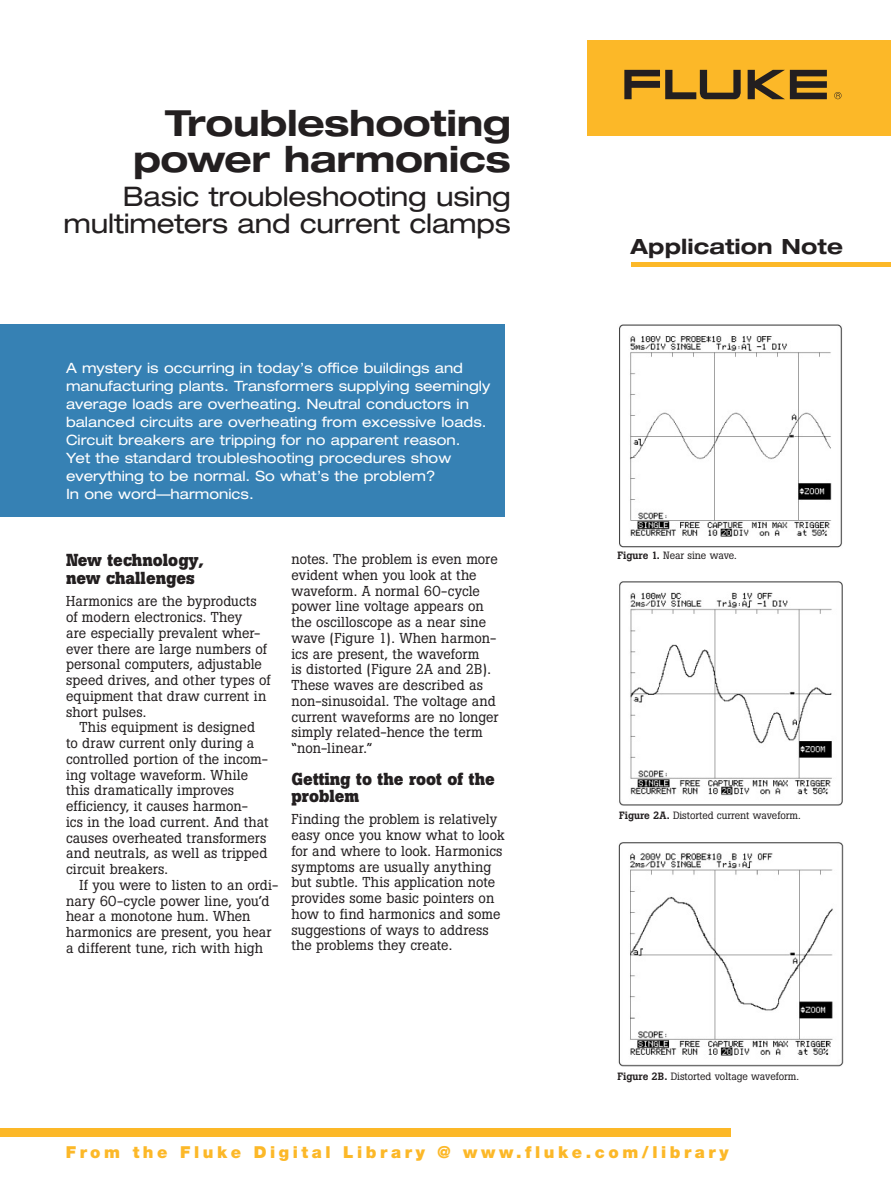
<style>
.page{position:relative;width:891px;height:1188px;background:#fff}
.page>*{position:absolute;margin:0;border:0;box-sizing:border-box;transform-origin:0 0}
.t1{font:700 expanded 36px/36px "Helvetica Neue";letter-spacing:-.01em;color:#231f20;text-align:right}
.t2{font:expanded 27px/27px "Helvetica Neue";letter-spacing:-.01em;color:#231f20;text-align:right}
.t3{font:700 expanded 21px "Helvetica Neue";letter-spacing:.005em;color:#231f20}
.t4{font:700 17.25px/17.2px "Boton";color:#231f20}
.t5{font:900 16.5px "Helvetica Neue";letter-spacing:.215em;color:#fcb828}
.t6{font:14.25px/15.8px "Boton";color:#231f20}
.t7{font:expanded 14.25px/18px "Helvetica Neue";color:#fff}
.t8{font:10.5px "Boton";letter-spacing:-.005em;color:#231f20}
.s1{font-weight:500}
</style>
<div class="page">
<div style="left:0;top:324px;width:505px;height:193px;background:#3681b4"></div>
<img style="left:619px;top:324px;width:223px;height:224px">
<img style="left:619px;top:581px;width:224px;height:225px">
<img style="left:618px;top:842px;width:225px;height:225px">
<div style="left:0;top:1128px;width:730px;height:8px;background:#fcb828"></div>
<hr style="left:631px;top:263px;width:260px;height:4px;background:#fcb828">
<div style="left:587px;top:40px;width:304px;height:96px;background:#fcb828"></div>
<svg style="left:748px;top:70px;width:79px;height:29px"></svg>
<svg style="left:624px;top:70px;width:117px;height:29px"></svg>
<svg style="left:834px;top:92px;width:8px;height:7px"></svg>
<h1 class="t1" style="left:133px;top:104px;width:379px">Troubleshooting power harmonics</h1>
<h2 class="t2" style="left:64px;top:183px;width:449px">Basic troubleshooting using multimeters and current clamps</h2>
<p class="t7" style="left:66px;top:359px;width:426px">A mystery is occurring in today’s office buildings and manufacturing plants. Transformers supplying seemingly average loads are overheating. Neutral conductors in balanced circuits are overheating from excessive loads.<br>Circuit breakers are tripping for no apparent reason.<br>Yet the standard troubleshooting procedures show everything to be normal. So what’s the problem?<br>In one word—harmonics.</p>
<p class="t4" style="left:66px;top:552px;width:139px">New technology, new challenges</p>
<p class="t6" style="left:66px;top:593px;width:206px">Harmonics are the byproducts of modern electronics. They<br>are especially prevalent wher&shy;ever there are large numbers of personal computers, adjustable speed drives, and other types of equipment that draw current in short pulses.</p>
<p class="t6" style="left:66px;top:719px;width:204px;text-indent:13px">This equipment is designed to draw current only during a controlled portion of the incom&shy;ing voltage waveform. While this dramatically improves efficiency, it causes harmon-<br>ics in the load current. And that causes overheated transformers and neutrals, as well as tripped circuit breakers.</p>
<p class="t6" style="left:66px;top:877px;width:214px;text-indent:14px">If you were to listen to an ordi&shy;nary 60-cycle power line, you’d hear a monotone hum. When harmonics are present, you hear a different tune, rich with high</p>
<p class="t6" style="left:291px;top:551px;width:209px">notes. The problem is even more evident when you look at the waveform. A normal 60-cycle power line voltage appears on the oscilloscope as a near sine wave (Figure 1). When harmon&shy;ics are present, the waveform<br>is distorted (Figure 2A and 2B).<br>These waves are described as non-sinusoidal. The voltage and current waveforms are no longer simply related-hence the term “non-linear.”</p>
<p class="t4" style="left:291px;top:770px;width:205px">Getting to the root of the problem</p>
<p class="t6" style="left:291px;top:812px;width:215px">Finding the problem is relatively easy once you know what to look for and where to look. Harmonics symptoms are usually anything but subtle. This application note provides some basic pointers on how to find harmonics and some suggestions of ways to address the problems they create.</p>
<h3 class="t3" style="left:631px;top:233px;width:214px">Application Note</h3>
<p class="t8" style="left:618px;top:549px;width:121px"><span class="s1">Figure 1.</span> Near sine wave.</p>
<p class="t8" style="left:619px;top:809px;width:183px"><span class="s1">Figure 2A.</span> Distorted current waveform.</p>
<p class="t8" style="left:618px;top:1070px;width:183px"><span class="s1">Figure 2B.</span> Distorted voltage waveform.</p>
<p class="t5" style="left:66px;top:1142px;width:665px">From the Fluke Digital Library @ www.fluke.com/library</p>
</div>
